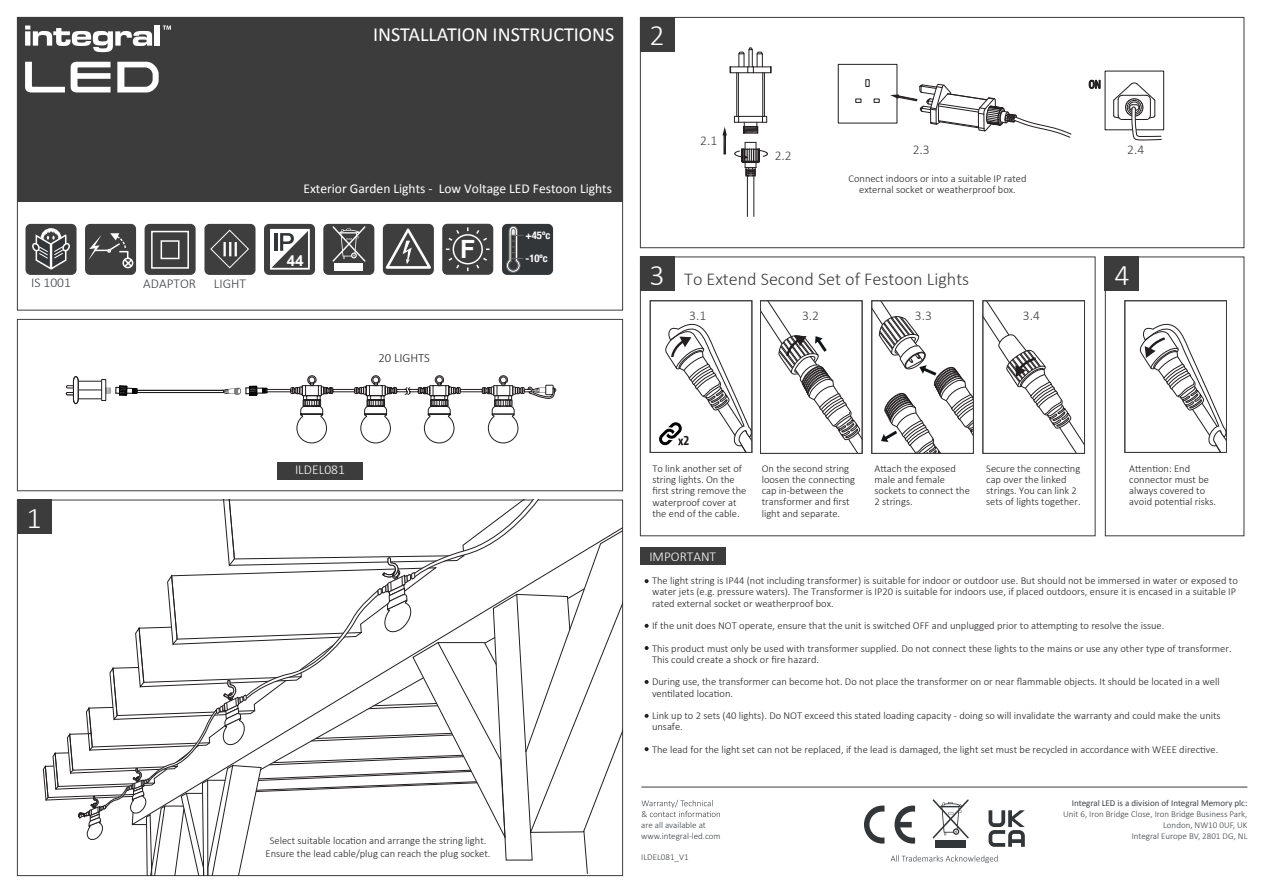
<style>
.page{position:relative;width:1263px;height:893px;background:#fff}
.page>*{position:absolute;margin:0;border:0;box-sizing:border-box;transform-origin:0 0}
.t1{font:300 30px "Calibri";color:#fff}
.t2{font:700 25.2px "Arial";color:#fff}
.t3{font:20.1px "Calibri";color:#fff}
.t4{font:300 18.15px "Calibri";color:#3c3c3c}
.t5{font:700 15.3px "Arial";color:#fff}
.t6{font:700 condensed 13.95px "Myriad Pro";color:#231f20}
.t7{font:13.5px "Calibri";color:#fff}
.t8{font:300 13.5px "Calibri";color:#3c3c3c}
.t9{font:300 13.5px "Calibri";color:#3b3f43}
.t10{font:300 13.5px "Calibri";color:#fff}
.t11{font:300 12.6px "Calibri";color:#231f20}
.t12{font:700 condensed 10.65px "Helvetica Neue";color:#fff}
.t13{font:300 10.5px/11.2px "Calibri";color:#231f20}
.t14{font:300 9px/10.8px "Calibri";color:#3b3f43;text-align:right}
.t15{font:9px "Calibri";color:#3b3f43}
</style>
<div class="page">
<div style="left:17px;top:17px;width:606px;height:184px;background:#3c3c3c"></div>
<div style="left:17px;top:319px;width:606px;height:172px;border:1px solid #3c3c3c"></div>
<div style="left:17px;top:500px;width:34px;height:34px;background:#3c3c3c"></div>
<div style="left:640px;top:257px;width:34px;height:34px;background:#3c3c3c"></div>
<svg style="left:25px;top:26px;width:127px;height:26px"></svg>
<div style="left:154px;top:26px;width:6px;height:20px;background:#fff"></div>
<svg style="left:163px;top:26px;width:8px;height:4px"></svg>
<svg style="left:117px;top:62px;width:42px;height:30px"></svg>
<svg style="left:25px;top:62px;width:40px;height:30px"></svg>
<svg style="left:71px;top:62px;width:40px;height:30px"></svg>
<div style="left:383px;top:224px;width:51px;height:51px;background:#3e3e3f;border-radius:5px"></div>
<svg style="left:386px;top:229px;width:45px;height:40px"></svg>
<div style="left:26px;top:224px;width:51px;height:51px;background:#3e3e3f;border-radius:5px"></div>
<div style="left:41px;top:228px;width:20px;height:21px;border:3px solid #fff;border-radius:50%"></div>
<svg style="left:32px;top:229px;width:38px;height:41px"></svg>
<div style="left:85px;top:224px;width:51px;height:51px;background:#3e3e3f;border-radius:5px"></div>
<svg style="left:88px;top:233px;width:46px;height:36px"></svg>
<div style="left:323px;top:224px;width:51px;height:51px;background:#3e3e3f;border-radius:5px"></div>
<svg style="left:332px;top:226px;width:34px;height:36px"></svg>
<div style="left:334px;top:264px;width:29px;height:7px;background:#fff"></div>
<div style="left:204px;top:224px;width:51px;height:51px;background:#3e3e3f;border-radius:5px"></div>
<div style="left:264px;top:224px;width:51px;height:51px;background:#3e3e3f;border-radius:5px"></div>
<svg style="left:270px;top:229px;width:40px;height:40px"></svg>
<div style="left:1105px;top:257px;width:139px;height:279px;border:1px solid #3c3c3c"></div>
<div style="left:1105px;top:257px;width:34px;height:34px;background:#3c3c3c"></div>
<div style="left:640px;top:17px;width:604px;height:231px;border:1px solid #3c3c3c"></div>
<div style="left:640px;top:17px;width:34px;height:34px;background:#3c3c3c"></div>
<div style="left:277px;top:462px;width:85px;height:17px;background:#3c3c3c"></div>
<div style="left:640px;top:548px;width:85px;height:17px;background:#3c3c3c"></div>
<svg style="left:864px;top:805px;width:21px;height:39px"></svg>
<svg style="left:894px;top:805px;width:21px;height:39px"></svg>
<svg style="left:988px;top:810px;width:37px;height:37px"></svg>
<svg style="left:932px;top:799px;width:37px;height:39px"></svg>
<div style="left:935px;top:840px;width:30px;height:8px;background:#333638"></div>
<hr style="left:641px;top:787px;width:606px;height:1px;background:#3c3c3c">
<svg style="left:642px;top:800px;width:78px;height:17px"></svg>
<svg style="left:891px;top:855px;width:106px;height:8px"></svg>
<div style="left:982px;top:300px;width:103px;height:154px;border:1px solid #3c3c3c"></div>
<div style="left:871px;top:300px;width:103px;height:154px;border:1px solid #3c3c3c"></div>
<div style="left:1124px;top:300px;width:103px;height:153px;border:1px solid #3c3c3c"></div>
<div style="left:442px;top:224px;width:51px;height:51px;background:#3e3e3f;border-radius:5px"></div>
<svg style="left:445px;top:227px;width:45px;height:45px"></svg>
<svg style="left:210px;top:229px;width:39px;height:40px"></svg>
<div style="left:145px;top:224px;width:51px;height:51px;background:#3e3e3f;border-radius:5px"></div>
<div style="left:151px;top:231px;width:38px;height:38px;border:2px solid #fff"></div>
<div style="left:161px;top:240px;width:18px;height:19px;border:2px solid #fff"></div>
<div style="left:502px;top:224px;width:51px;height:51px;background:#323638;border-radius:5px"></div>
<svg style="left:506px;top:226px;width:17px;height:47px"></svg>
<div style="left:137px;top:390px;width:87px;height:3px;border:1px solid #231f20"></div>
<svg style="left:66px;top:376px;width:72px;height:28px"></svg>
<svg style="left:224px;top:375px;width:332px;height:68px"></svg>
<svg style="left:43px;top:500px;width:580px;height:376px"></svg>
<div style="left:650px;top:300px;width:102px;height:153px;border:1px solid #3c3c3c"></div>
<svg style="left:1139px;top:323px;width:87px;height:130px"></svg>
<svg style="left:872px;top:301px;width:102px;height:152px"></svg>
<svg style="left:760px;top:301px;width:102px;height:152px"></svg>
<svg style="left:658px;top:323px;width:94px;height:130px"></svg>
<svg style="left:983px;top:301px;width:101px;height:152px"></svg>
<div style="left:1105px;top:71px;width:59px;height:59px;border:1px solid #231f20"></div>
<svg style="left:874px;top:99px;width:5px;height:4px"></svg>
<svg style="left:855px;top:99px;width:6px;height:4px"></svg>
<svg style="left:865px;top:79px;width:4px;height:8px"></svg>
<div style="left:838px;top:64px;width:59px;height:59px;border:1px solid #231f20"></div>
<svg style="left:1088px;top:80px;width:12px;height:9px"></svg>
<svg style="left:890px;top:84px;width:181px;height:54px"></svg>
<hr style="left:747px;top:176px;width:1px;height:40px;background:#231f20">
<hr style="left:754px;top:176px;width:1px;height:40px;background:#231f20">
<svg style="left:722px;top:47px;width:50px;height:130px"></svg>
<svg style="left:645px;top:579px;width:4px;height:4px"></svg>
<svg style="left:645px;top:624px;width:4px;height:4px"></svg>
<svg style="left:645px;top:646px;width:4px;height:4px"></svg>
<svg style="left:645px;top:680px;width:4px;height:4px"></svg>
<svg style="left:645px;top:714px;width:4px;height:4px"></svg>
<svg style="left:645px;top:747px;width:4px;height:4px"></svg>
<svg style="left:1113px;top:82px;width:49px;height:58px"></svg>
<p class="t9" style="left:31px;top:274px;width:41px">IS 1001</p>
<h1 class="t1" style="left:26px;top:499px;width:17px">1</h1>
<h3 class="t3" style="left:373px;top:22px;width:243px">INSTALLATION INSTRUCTIONS</h3>
<h1 class="t1" style="left:649px;top:17px;width:17px">2</h1>
<p class="t9" style="left:143px;top:276px;width:54px">ADAPTOR</p>
<p class="t9" style="left:214px;top:276px;width:34px">LIGHT</p>
<p class="t7" style="left:303px;top:180px;width:310px">Exterior Garden Lights - Low Voltage LED Festoon Lights</p>
<h3 class="t5" style="left:287px;top:250px;width:19px">44</h3>
<h2 class="t2" style="left:460px;top:233px;width:17px">F</h2>
<p class="t11" style="left:378px;top:349px;width:53px">20 LIGHTS</p>
<p class="t12" style="left:525px;top:228px;width:26px">+45ºc</p>
<p class="t12" style="left:525px;top:251px;width:24px">-10ºc</p>
<p class="t10" style="left:295px;top:462px;width:51px">ILDEL081</p>
<p class="t13" style="left:266px;top:834px;width:226px;line-height:12.6px;text-align:center">Select suitable location and arrange the string light.<br>Ensure the lead cable/plug can reach the plug socket.</p>
<p class="t8" style="left:700px;top:132px;width:18px">2.1</p>
<p class="t8" style="left:775px;top:147px;width:18px">2.2</p>
<p class="t8" style="left:913px;top:141px;width:18px">2.3</p>
<p class="t8" style="left:1127px;top:141px;width:18px">2.4</p>
<p class="t13" style="left:848px;top:172px;width:180px;text-align:center">Connect indoors or into a suitable IP rated external socket or weatherproof box.</p>
<h1 class="t1" style="left:649px;top:256px;width:17px">3</h1>
<h1 class="t1" style="left:1114px;top:256px;width:17px">4</h1>
<h3 class="t4" style="left:684px;top:268px;width:286px">To Extend Second Set of Festoon Lights</h3>
<p class="t8" style="left:689px;top:307px;width:18px">3.1</p>
<p class="t8" style="left:802px;top:307px;width:18px">3.2</p>
<p class="t8" style="left:915px;top:307px;width:18px">3.3</p>
<p class="t8" style="left:1023px;top:307px;width:18px">3.4</p>
<h3 class="t6" style="left:683px;top:432px;width:7px">2</h3>
<p class="t13" style="left:652px;top:463px;width:95px">To link another set of string lights. On the first string remove the waterproof cover at the end of the cable.</p>
<p class="t13" style="left:762px;top:462px;width:95px">On the second string loosen the connecting cap in-between the transformer and first light and separate.</p>
<p class="t13" style="left:874px;top:462px;width:97px">Attach the exposed male and female sockets to connect the<br>2 strings.</p>
<p class="t10" style="left:649px;top:548px;width:68px">IMPORTANT</p>
<p class="t13" style="left:986px;top:462px;width:96px">Secure the connecting cap over the linked strings. You can link 2 sets of lights together.</p>
<p class="t13" style="left:1129px;top:462px;width:88px">Attention: End connector must be always covered to avoid potential risks.</p>
<p class="t13" style="left:652px;top:575px;width:587px">The light string is IP44 (not including transformer) is suitable for indoor or outdoor use. But should not be immersed in water or exposed to water jets (e.g. pressure waters). The Transformer is IP20 is suitable for indoors use, if placed outdoors, ensure it is encased in a suitable IP rated external socket or weatherproof box.</p>
<p class="t13" style="left:652px;top:614px;width:581px;line-height:22.5px">If the unit does NOT operate, ensure that the unit is switched OFF and unplugged prior to attempting to resolve the issue.<br>This product must only be used with transformer supplied. Do not connect these lights to the mains or use any other type of transformer.</p>
<p class="t13" style="left:652px;top:648px;width:569px;line-height:22.5px">This could create a shock or fire hazard.<br>During use, the transformer can become hot. Do not place the transformer on or near flammable objects. It should be located in a well</p>
<p class="t13" style="left:652px;top:682px;width:570px;line-height:22.5px">ventilated location.<br>Link up to 2 sets (40 lights). Do NOT exceed this stated loading capacity - doing so will invalidate the warranty and could make the units</p>
<p class="t13" style="left:652px;top:715px;width:568px;line-height:22.5px">unsafe.<br>The lead for the light set can not be replaced, if the lead is damaged, the light set must be recycled in accordance with WEEE directive.</p>
<p class="t14" style="left:641px;top:819px;width:81px;text-align:left">are all available at www.integral-led.com</p>
<p class="t14" style="left:641px;top:852px;width:49px">ILDEL081_V1</p>
<p class="t15" style="left:1072px;top:797px;width:177px">Integral LED is a division of Integral Memory plc:</p>
<p class="t14" style="left:1063px;top:808px;width:186px">Unit 6, Iron Bridge Close, Iron Bridge Business Park,<br>London, NW10 0UF, UK<br>Integral Europe BV, 2801 DG, NL</p>
</div>
